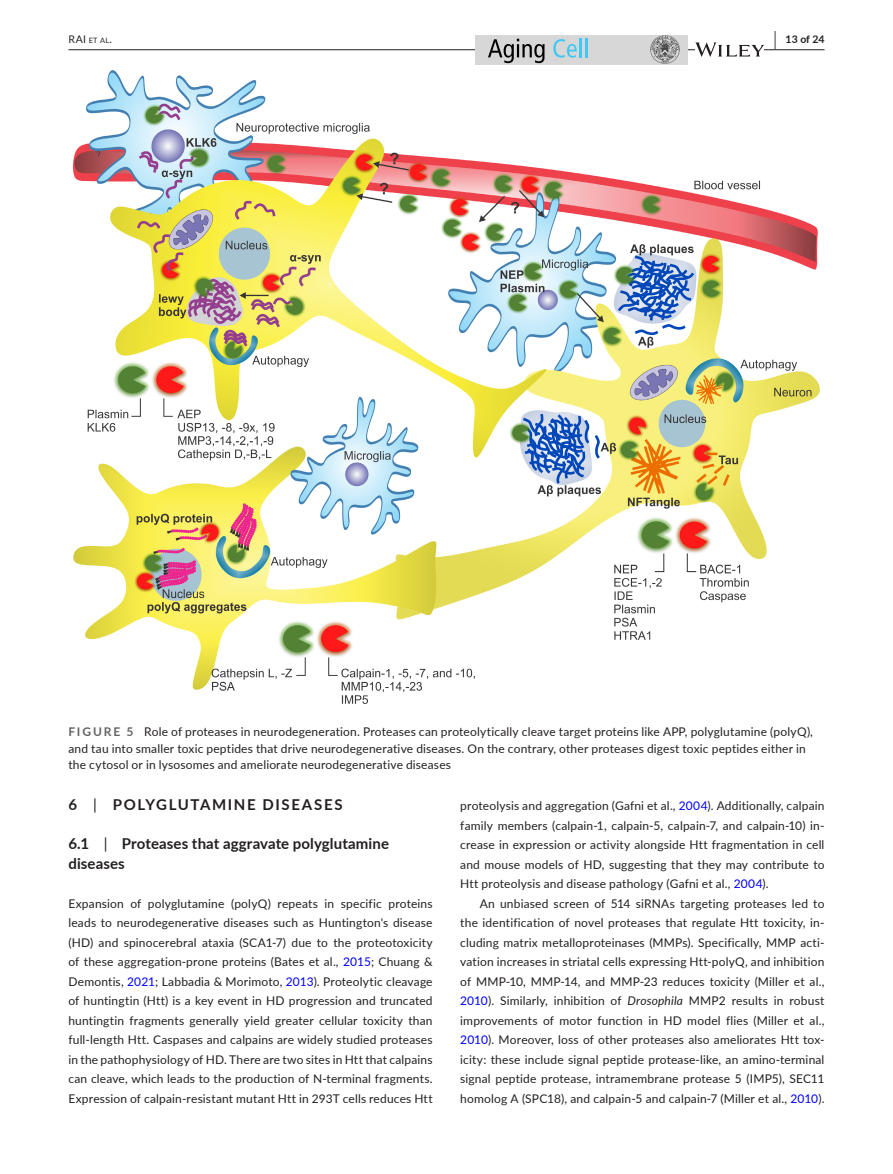
<style>
.page{position:relative;width:893px;height:1174px;background:#fff}
.page>*{position:absolute;margin:0;border:0;box-sizing:border-box;transform-origin:0 0}
.t1{font:700 15px/19.5px "Lato";letter-spacing:.01em;color:#231f20}
.t2{font:700 15px "Lato";letter-spacing:.11em;color:#231f20}
.t3{font:12px/19.5px "Lato";letter-spacing:.015em;color:#231f20;text-align:justify}
.t4{font:10.5px "Lato";color:#231f20}
.t5{font:700 10.5px "Lato";color:#231f20}
.s1{font-size:7.35px}
.s2{font-size:19.5px}
.s3{font-weight:700;color:#636366}
.s4{font-weight:400}
.s5{color:#00f}
.s6{font-style:italic}
</style>
<div class="page">
<hr style="left:68px;top:49px;width:756px;height:1px;background:#231f20">
<div style="left:475px;top:35px;width:213px;height:29px;background:#d7d7d7"></div>
<svg style="left:488px;top:39px;width:57px;height:24px"></svg>
<svg style="left:553px;top:38px;width:34px;height:20px"></svg>
<img style="left:651px;top:35px;width:28px;height:29px">
<svg style="left:695px;top:42px;width:69px;height:15px"></svg>
<img style="left:73px;top:70px;width:747px;height:634px">
<p class="t4" style="left:68px;top:31px;width:45px">RAI <span class="s1">et al</span>.</p>
<p class="t5" style="left:774px;top:31px;width:52px"><span class="s2">|</span> 13 of 24</p>
<p class="t3" style="left:68px;top:723px;width:746px;line-height:16.5px;text-align:left"><span class="s3">FIGURE 5</span> Role of proteases in neurodegeneration. Proteases can proteolytically cleave target proteins like APP, polyglutamine (polyQ), and tau into smaller toxic peptides that drive neurodegenerative diseases. On the contrary, other proteases digest toxic peptides either in the cytosol or in lysosomes and ameliorate neurodegenerative diseases</p>
<p class="t2" style="left:68px;top:794px;width:276px">6 <span class="s4">|</span> POLYGLUTAMINE DISEASES</p>
<p class="t1" style="left:68px;top:833px;width:322px">6.1 <span class="s4">|</span> Proteases that aggravate polyglutamine diseases</p>
<p class="t3" style="left:68px;top:893px;width:366px">Expansion of polyglutamine (polyQ) repeats in specific proteins leads to neurodegenerative diseases such as Huntington's disease (HD) and spinocerebral ataxia (SCA1-7) due to the proteotoxicity of these aggregation-prone proteins (Bates et al., <span class="s5">2015</span>; Chuang &amp; Demontis, <span class="s5">2021</span>; Labbadia &amp; Morimoto, <span class="s5">2013</span>). Proteolytic cleavage of huntingtin (Htt) is a key event in HD progression and truncated huntingtin fragments generally yield greater cellular toxicity than full-length Htt. Caspases and calpains are widely studied proteases in the pathophysiology of HD. There are two sites in Htt that calpains can cleave, which leads to the production of N-terminal fragments.<br>Expression of calpain-resistant mutant Htt in 293T cells reduces Htt</p>
<p class="t3" style="left:460px;top:795px;width:366px">proteolysis and aggregation (Gafni et al., <span class="s5">2004</span>). Additionally, calpain family members (calpain-1, calpain-5, calpain-7, and calpain-10) in&shy;crease in expression or activity alongside Htt fragmentation in cell and mouse models of HD, suggesting that they may contribute to Htt proteolysis and disease pathology (Gafni et al., <span class="s5">2004</span>).</p>
<p class="t3" style="left:460px;top:893px;width:366px;text-indent:20px">An unbiased screen of 514 siRNAs targeting proteases led to the identification of novel proteases that regulate Htt toxicity, in&shy;cluding matrix metalloproteinases (MMPs). Specifically, MMP acti&shy;vation increases in striatal cells expressing Htt-polyQ, and inhibition of MMP-10, MMP-14, and MMP-23 reduces toxicity (Miller et al., <span class="s5">2010</span>). Similarly, inhibition of <span class="s6">Drosophila</span> MMP2 results in robust improvements of motor function in HD model flies (Miller et al., <span class="s5">2010</span>). Moreover, loss of other proteases also ameliorates Htt tox&shy;icity: these include signal peptide protease-like, an amino-terminal signal peptide protease, intramembrane protease 5 (IMP5), SEC11 homolog A (SPC18), and calpain-5 and calpain-7 (Miller et al., <span class="s5">2010</span>).</p>
</div>
